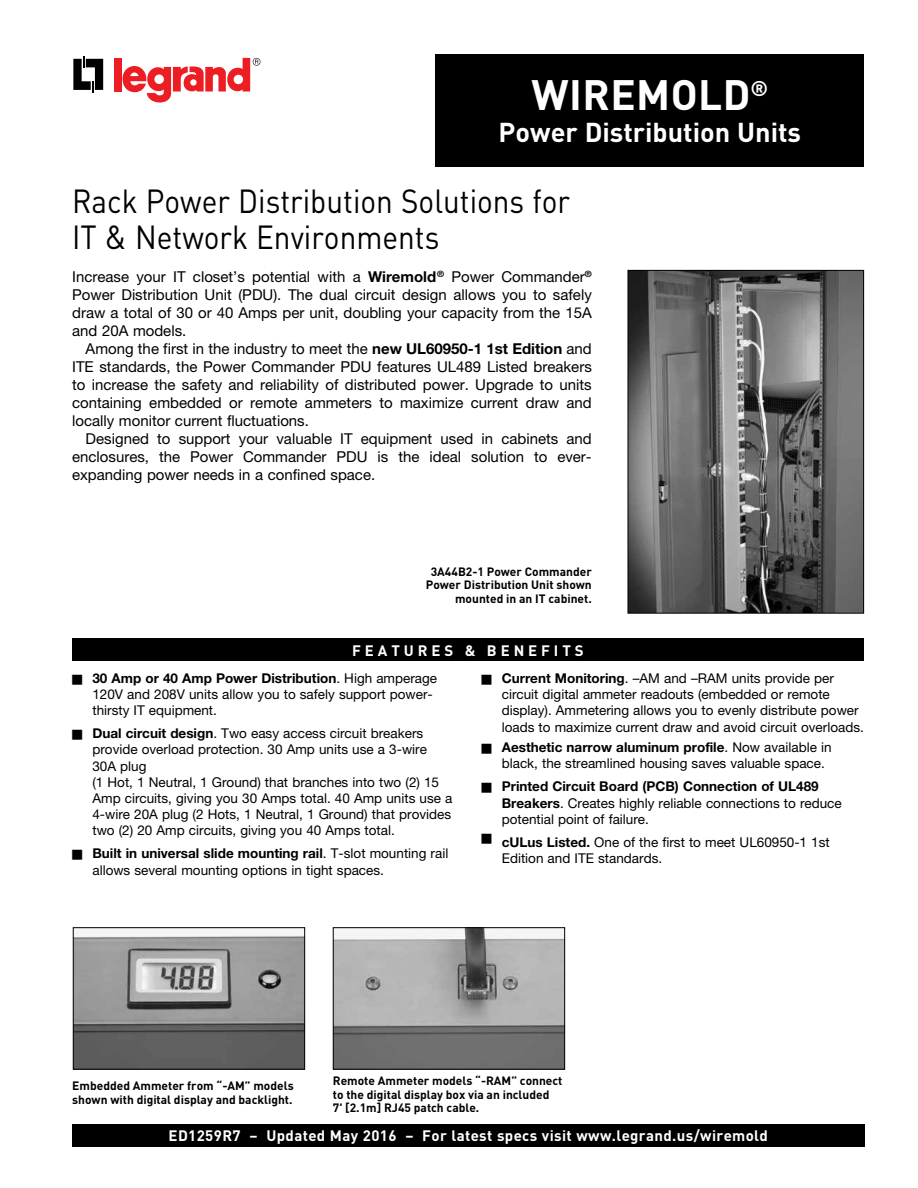
<style>
.page{position:relative;width:918px;height:1188px;background:#fff}
.page>*{position:absolute;margin:0;border:0;box-sizing:border-box;transform-origin:0 0}
.t1{font:700 42px "DIN Pro";letter-spacing:.01em;color:#fff}
.t2{font:33px/36px "DIN Pro";color:#000;scale:.9 1}
.t3{font:700 27px "DIN Pro";color:#fff}
.t4{font:15px/18px "Helvetica Neue";color:#000;text-align:justify}
.t5{font:700 15px "DIN Pro";letter-spacing:.025em;color:#fff}
.t6{font:700 15px "DIN Pro";letter-spacing:.26em;color:#fff}
.t7{font:13.5px/16.2px "Helvetica Neue";color:#000}
.t8{font:700 12px/13.5px "DIN Pro";color:#000}
.s1{font-weight:700}
</style>
<div class="page">
<div style="left:436px;top:54px;width:428px;height:112px;background:#000"></div>
<div style="left:72px;top:1124px;width:792px;height:22px;background:#000"></div>
<svg style="left:73px;top:56px;width:30px;height:37px"></svg>
<div style="left:114px;top:58px;width:7px;height:33px;background:#ed1d24"></div>
<svg style="left:123px;top:58px;width:137px;height:45px"></svg>
<div style="left:72px;top:639px;width:792px;height:22px;background:#000"></div>
<img style="left:630px;top:272px;width:232px;height:340px">
<div style="left:628px;top:270px;width:236px;height:344px;border:1px solid #000"></div>
<img style="left:75px;top:935px;width:228px;height:133px">
<div style="left:73px;top:927px;width:232px;height:143px;border:1px solid #000"></div>
<img style="left:335px;top:929px;width:228px;height:139px">
<div style="left:333px;top:927px;width:232px;height:143px;border:1px solid #000"></div>
<h1 class="t1" style="left:532px;top:66px;width:238px">WIREMOLD<sup>®</sup></h1>
<h3 class="t3" style="left:499px;top:114px;width:304px">Power Distribution Units</h3>
<h2 class="t2" style="left:72px;top:182px;width:555px">Rack Power Distribution Solutions for<br>IT &amp; Network Environments</h2>
<p class="t4" style="left:72px;top:267px;width:521px">Increase your IT closet’s potential with a <span class="s1">Wiremold</span><sup>®</sup> Power Commander<sup>® </sup>Power Distribution Unit (PDU). The dual circuit design allows you to safely draw a total of 30 or 40 Amps per unit, doubling your capacity from the 15A and 20A models.</p>
<p class="t4" style="left:72px;top:339px;width:521px;text-indent:13px">Among the first in the industry to meet the <span class="s1">new UL60950-1 1st Edition</span> and ITE standards, the Power Commander PDU features UL489 Listed breakers to increase the safety and reliability of distributed power. Upgrade to units containing embedded or remote ammeters to maximize current draw and locally monitor current fluctuations.</p>
<p class="t4" style="left:72px;top:429px;width:521px;text-indent:14px">Designed to support your valuable IT equipment used in cabinets and enclosures, the Power Commander PDU is the ideal solution to ever&shy;expanding power needs in a confined space.</p>
<p class="t8" style="left:426px;top:564px;width:168px;text-align:right">3A44B2-1 Power Commander<br>Power Distribution Unit shown mounted in an IT cabinet.</p>
<p class="t6" style="left:352px;top:640px;width:233px">FEATURES &amp; BENEFITS</p>
<p class="t7" style="left:92px;top:670px;width:346px"><span class="s1">30 Amp or 40 Amp Power Distribution</span>. High amperage<br>120V and 208V units allow you to safely support power&shy;thirsty IT equipment.</p>
<p class="t7" style="left:92px;top:725px;width:362px"><span class="s1">Dual circuit design</span>. Two easy access circuit breakers provide overload protection. 30 Amp units use a 3-wire 30A plug<br>(1 Hot, 1 Neutral, 1 Ground) that branches into two (2) 15<br>Amp circuits, giving you 30 Amps total. 40 Amp units use a 4-wire 20A plug (2 Hots, 1 Neutral, 1 Ground) that provides two (2) 20 Amp circuits, giving you 40 Amps total.</p>
<p class="t7" style="left:92px;top:845px;width:357px"><span class="s1">Built in universal slide mounting rail</span>. T-slot mounting rail allows several mounting options in tight spaces.</p>
<p class="t7" style="left:502px;top:670px;width:364px"><span class="s1">Current Monitoring</span>. –AM and –RAM units provide per circuit digital ammeter readouts (embedded or remote display). Ammetering allows you to evenly distribute power loads to maximize current draw and avoid circuit overloads.</p>
<p class="t7" style="left:502px;top:739px;width:331px"><span class="s1">Aesthetic narrow aluminum profile</span>. Now available in black, the streamlined housing saves valuable space.</p>
<p class="t7" style="left:502px;top:778px;width:342px"><span class="s1">Printed Circuit Board (PCB) Connection of UL489<br>Breakers</span>. Creates highly reliable connections to reduce potential point of failure.</p>
<p class="t7" style="left:502px;top:834px;width:330px"><span class="s1">cULus Listed.</span> One of the first to meet UL60950-1 1st<br>Edition and ITE standards.</p>
<p class="t8" style="left:72px;top:1079px;width:223px">Embedded Ammeter from “-AM” models shown with digital display and backlight.</p>
<p class="t8" style="left:333px;top:1073px;width:231px">Remote Ammeter models “-RAM” connect to the digital display box via an included<br>7' [2.1m] RJ45 patch cable.</p>
<p class="t5" style="left:169px;top:1125px;width:601px">ED1259R7 – Updated May 2016 – For latest specs visit www.legrand.us/wiremold</p>
</div>
